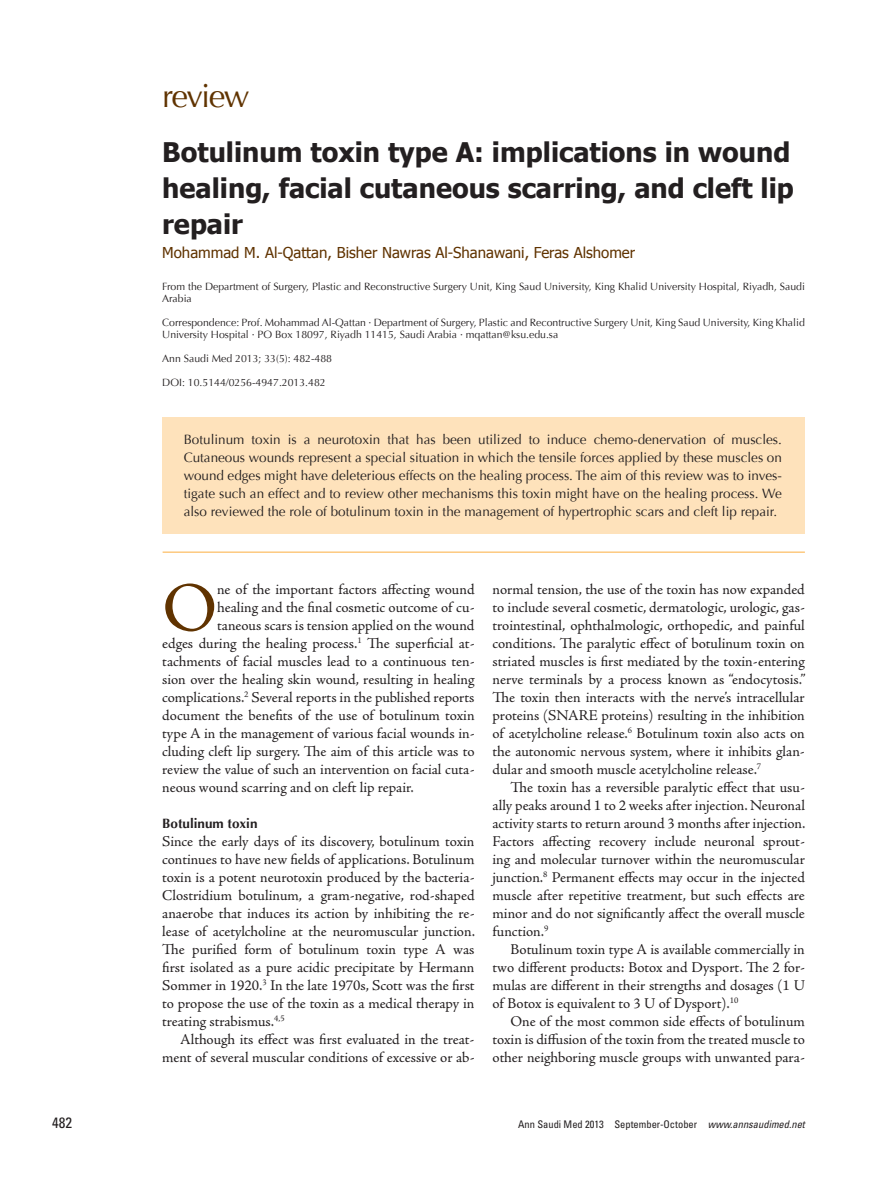
<style>
.page{position:relative;width:893px;height:1191px;background:#fff}
.page>*{position:absolute;margin:0;border:0;box-sizing:border-box;transform-origin:0 0}
.t1{font:70.05px "Adobe Jenson Pro";color:#603300}
.t2{font:33px "Optima";letter-spacing:-.05em;color:#603300}
.t3{font:700 27px/36px "Tahoma";color:#231f20}
.t4{font:15px/18px "Adobe Jenson Pro";letter-spacing:-.005em;color:#231f20;text-align:justify}
.t5{font:15px "Tahoma";color:#603300}
.t6{font:condensed 15px "Univers LT Std";color:#231f20}
.t7{font:13.5px/18px "Optima";color:#231f20;text-align:justify}
.t8{font:700 13.5px "Optima";color:#231f20}
.t9{font:10.5px/12px "Optima";color:#231f20}
.t10{font:condensed 10.5px "Univers LT Std";color:#231f20}
.s1{font-style:italic}
</style>
<div class="page">
<div style="left:163px;top:418px;width:642px;height:116px;background:#fee2bb"></div>
<hr style="left:163px;top:551px;width:642px;height:2px;background:#fdc97f">
<h2 class="t2" style="left:162px;top:76px;width:89px">review</h2>
<h3 class="t3" style="left:162px;top:133px;width:633px">Botulinum toxin type A: implications in wound healing, facial cutaneous scarring, and cleft lip repair</h3>
<p class="t5" style="left:162px;top:242px;width:474px">Mohammad M. Al-Qattan, Bisher Nawras Al-Shanawani, Feras Alshomer</p>
<p class="t9" style="left:162px;top:280px;width:644px">From the Department of Surgery, Plastic and Reconstructive Surgery Unit, King Saud University, King Khalid University Hospital, Riyadh, Saudi<br>Arabia</p>
<p class="t9" style="left:162px;top:316px;width:644px">Correspondence: Prof. Mohammad Al-Qattan · Department of Surgery, Plastic and Recontructive Surgery Unit, King Saud University, King Khalid<br>University Hospital · PO Box 18097, Riyadh 11415, Saudi Arabia · mqattan@ksu.edu.sa</p>
<p class="t9" style="left:162px;top:352px;width:171px">Ann Saudi Med 2013; 33(5): 482-488</p>
<p class="t9" style="left:162px;top:376px;width:165px">DOI: 10.5144/0256-4947.2013.482</p>
<p class="t7" style="left:184px;top:431px;width:600px">Botulinum toxin is a neurotoxin that has been utilized to induce chemo-denervation of muscles.<br>Cutaneous wounds represent a special situation in which the tensile forces applied by these muscles on wound edges might have deleterious effects on the healing process. The aim of this review was to inves&shy;tigate such an effect and to review other mechanisms this toxin might have on the healing process. We also reviewed the role of botulinum toxin in the management of hypertrophic scars and cleft lip repair.</p>
<h1 class="t1" style="left:162px;top:568px;width:56px">O</h1>
<p class="t4" style="left:217px;top:581px;width:259px">ne of the important factors affecting wound</p>
<p class="t4" style="left:217px;top:599px;width:259px">healing and the final cosmetic outcome of cu-</p>
<p class="t4" style="left:217px;top:617px;width:259px">taneous scars is tension applied on the wound</p>
<p class="t4" style="left:162px;top:635px;width:314px">edges during the healing process.<sup>1</sup> The superficial at-</p>
<p class="t4" style="left:162px;top:653px;width:314px">tachments of facial muscles lead to a continuous ten-</p>
<p class="t4" style="left:162px;top:671px;width:314px">sion over the healing skin wound, resulting in healing</p>
<p class="t4" style="left:162px;top:689px;width:314px">complications.<sup>2</sup> Several reports in the published reports</p>
<p class="t4" style="left:162px;top:707px;width:314px">document the benefits of the use of botulinum toxin</p>
<p class="t4" style="left:162px;top:725px;width:314px">type A in the management of various facial wounds in-</p>
<p class="t4" style="left:162px;top:743px;width:314px">cluding cleft lip surgery. The aim of this article was to</p>
<p class="t4" style="left:162px;top:761px;width:314px">review the value of such an intervention on facial cuta-</p>
<p class="t4" style="left:162px;top:779px;width:253px">neous wound scarring and on cleft lip repair.</p>
<p class="t8" style="left:162px;top:816px;width:97px">Botulinum toxin</p>
<p class="t4" style="left:162px;top:833px;width:314px">Since the early days of its discovery, botulinum toxin continues to have new fields of applications. Botulinum toxin is a potent neurotoxin produced by the bacteria-Clostridium botulinum, a gram-negative, rod-shaped anaerobe that induces its action by inhibiting the re&shy;lease of acetylcholine at the neuromuscular junction.<br>The purified form of botulinum toxin type A was first isolated as a pure acidic precipitate by Hermann Sommer in 1920.<sup>3</sup> In the late 1970s, Scott was the first to propose the use of the toxin as a medical therapy in treating strabismus.<sup>4,5</sup></p>
<p class="t4" style="left:162px;top:1031px;width:314px;text-align:right">Although its effect was first evaluated in the treat&shy;ment of several muscular conditions of excessive or ab-</p>
<p class="t4" style="left:493px;top:581px;width:314px">normal tension, the use of the toxin has now expanded to include several cosmetic, dermatologic, urologic, gas&shy;trointestinal, ophthalmologic, orthopedic, and painful conditions. The paralytic effect of botulinum toxin on striated muscles is first mediated by the toxin-entering nerve terminals by a process known as “endocytosis.” The toxin then interacts with the nerve’s intracellular proteins (SNARE proteins) resulting in the inhibition of acetylcholine release.<sup>6</sup> Botulinum toxin also acts on the autonomic nervous system, where it inhibits glan&shy;dular and smooth muscle acetylcholine release.<sup>7</sup></p>
<p class="t4" style="left:493px;top:779px;width:314px;text-indent:18px">The toxin has a reversible paralytic effect that usu&shy;ally peaks around 1 to 2 weeks after injection. Neuronal activity starts to return around 3 months after injection.<br>Factors affecting recovery include neuronal sprout&shy;ing and molecular turnover within the neuromuscular junction.<sup>8</sup> Permanent effects may occur in the injected muscle after repetitive treatment, but such effects are minor and do not significantly affect the overall muscle function.<sup>9</sup></p>
<p class="t4" style="left:493px;top:941px;width:314px;text-indent:18px">Botulinum toxin type A is available commercially in two different products: Botox and Dysport. The 2 for&shy;mulas are different in their strengths and dosages (1 U of Botox is equivalent to 3 U of Dysport).<sup>10</sup></p>
<p class="t4" style="left:493px;top:1013px;width:314px;text-indent:18px">One of the most common side effects of botulinum toxin is diffusion of the toxin from the treated muscle to other neighboring muscle groups with unwanted para-</p>
<p class="t6" style="left:52px;top:1113px;width:21px">482</p>
<p class="t10" style="left:518px;top:1118px;width:288px">Ann Saudi Med 2013 September-October <span class="s1">www.annsaudimed.net</span></p>
</div>
